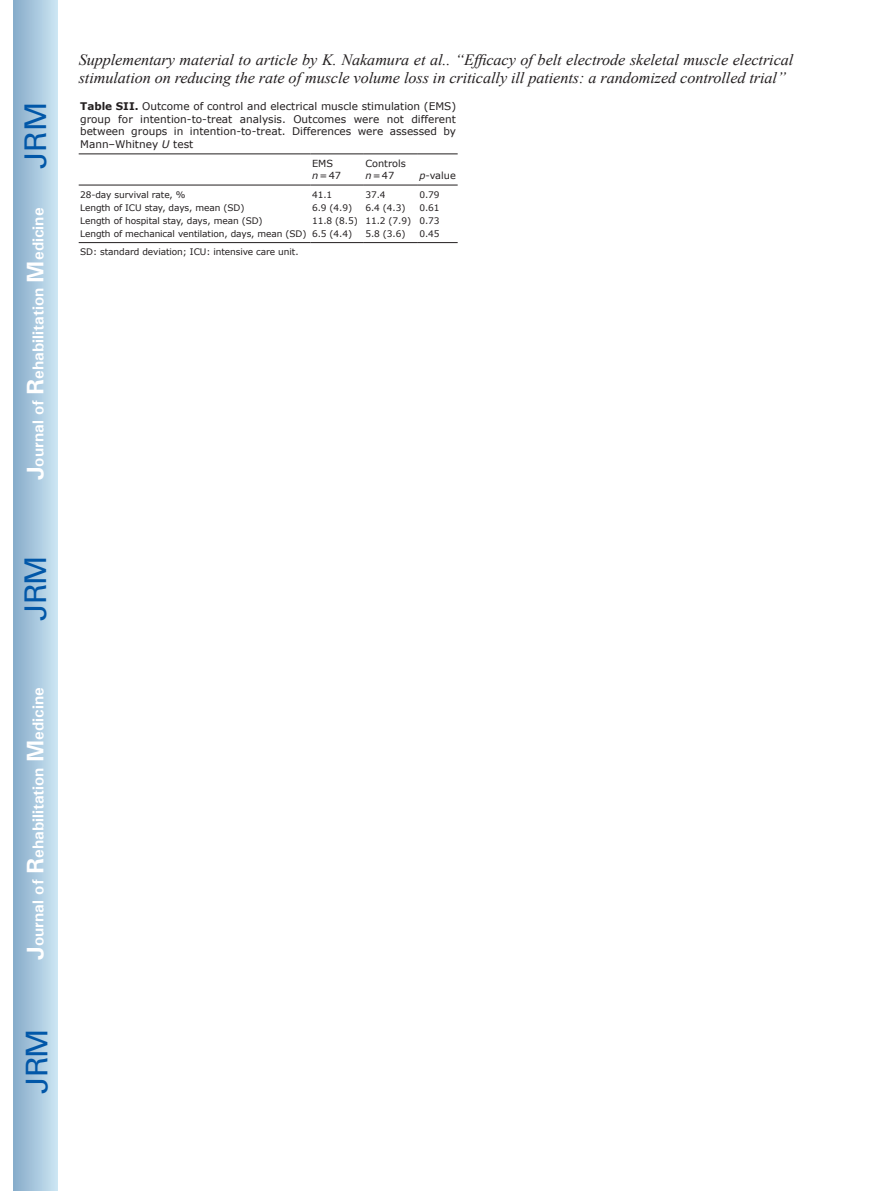
<style>
.page{position:relative;width:872px;height:1191px;background:#fff}
.page>*{position:absolute;margin:0;border:0;box-sizing:border-box;transform-origin:0 0}
.t1{font:30px "Univers";letter-spacing:-.03em;color:#0157a8}
.t2{font:italic 15.75px/18px "Times New Roman";letter-spacing:-.005em;color:#231f20}
.t3{font:700 15.75px "Univers";color:#fff}
.t4{font:10.5px/12.6px "Verdana";color:#231f20;text-align:justify}
.t5{font:9.75px/11.7px "Verdana";color:#231f20}
.t6{font:9px/12.9px "Verdana";letter-spacing:-.01em;color:#231f20}
.s1{font-size:24px}
.s2{font-weight:700}
.s3{font-style:italic}
</style>
<div class="page">
<div style="left:14px;top:0;width:43px;height:1191px;background:linear-gradient(to right,#88acca,#cbe5f2)"></div>
<hr style="left:79px;top:185px;width:231px;height:1px;background:#231f20">
<hr style="left:310px;top:185px;width:54px;height:1px;background:#231f20">
<hr style="left:364px;top:185px;width:54px;height:1px;background:#231f20">
<hr style="left:418px;top:185px;width:40px;height:1px;background:#231f20">
<hr style="left:79px;top:153px;width:231px;height:1px;background:#231f20">
<hr style="left:310px;top:153px;width:54px;height:1px;background:#231f20">
<hr style="left:364px;top:153px;width:54px;height:1px;background:#231f20">
<hr style="left:418px;top:153px;width:40px;height:1px;background:#231f20">
<hr style="left:79px;top:242px;width:231px;height:1px;background:#231f20">
<hr style="left:310px;top:242px;width:54px;height:1px;background:#231f20">
<hr style="left:364px;top:242px;width:54px;height:1px;background:#231f20">
<hr style="left:418px;top:242px;width:40px;height:1px;background:#231f20">
<h1 class="t1" style="left:18px;top:169px;width:68px;rotate:-90deg">JRM</h1>
<h2 class="t3" style="left:28px;top:480px;width:274px;rotate:-90deg"><span class="s1">J</span>ournal of <span class="s1">R</span>ehabilitation <span class="s1">M</span>edicine</h2>
<h2 class="t2" style="left:79px;top:50px;width:716px">Supplementary material to article by K. Nakamura et al.. “Efficacy of belt electrode skeletal muscle electrical stimulation on reducing the rate of muscle volume loss in critically ill patients: a randomized controlled trial”</h2>
<p class="t4" style="left:80px;top:100px;width:377px"><span class="s2">Table SII.</span> Outcome of control and electrical muscle stimulation (EMS) group for intention-to-treat analysis. Outcomes were not different between groups in intention-to-treat. Differences were assessed by Mann–Whitney <span class="s3">U</span> test</p>
<p class="t5" style="left:312px;top:158px;width:30px">EMS <span class="s3">n</span>=47</p>
<p class="t5" style="left:365px;top:158px;width:42px">Controls <span class="s3">n</span>=47</p>
<p class="t5" style="left:419px;top:170px;width:38px"><span class="s3">p</span>-value</p>
<p class="t6" style="left:80px;top:188px;width:107px">28-day survival rate, %</p>
<p class="t6" style="left:312px;top:188px;width:22px">41.1</p>
<p class="t6" style="left:365px;top:188px;width:22px">37.4</p>
<p class="t6" style="left:419px;top:188px;width:22px">0.79</p>
<p class="t6" style="left:80px;top:201px;width:166px">Length of ICU stay, days, mean (SD)</p>
<p class="t6" style="left:312px;top:201px;width:42px">6.9 (4.9)</p>
<p class="t6" style="left:365px;top:201px;width:42px">6.4 (4.3)</p>
<p class="t6" style="left:419px;top:201px;width:22px">0.61</p>
<p class="t6" style="left:80px;top:214px;width:184px">Length of hospital stay, days, mean (SD)</p>
<p class="t6" style="left:80px;top:214px;width:361px;text-indent:232px">11.8 (8.5) 11.2 (7.9) 0.73<br>Length of mechanical ventilation, days, mean (SD) 6.5 (4.4)</p>
<p class="t6" style="left:365px;top:227px;width:42px">5.8 (3.6)</p>
<p class="t6" style="left:419px;top:227px;width:22px">0.45</p>
<p class="t6" style="left:80px;top:246px;width:220px">SD: standard deviation; ICU: intensive care unit.</p>
<h1 class="t1" style="left:18px;top:620px;width:67px;rotate:-90deg">JRM</h1>
<h2 class="t3" style="left:28px;top:959px;width:274px;rotate:-90deg"><span class="s1">J</span>ournal of <span class="s1">R</span>ehabilitation <span class="s1">M</span>edicine</h2>
<h1 class="t1" style="left:19px;top:1093px;width:67px;rotate:-90deg">JRM</h1>
</div>
